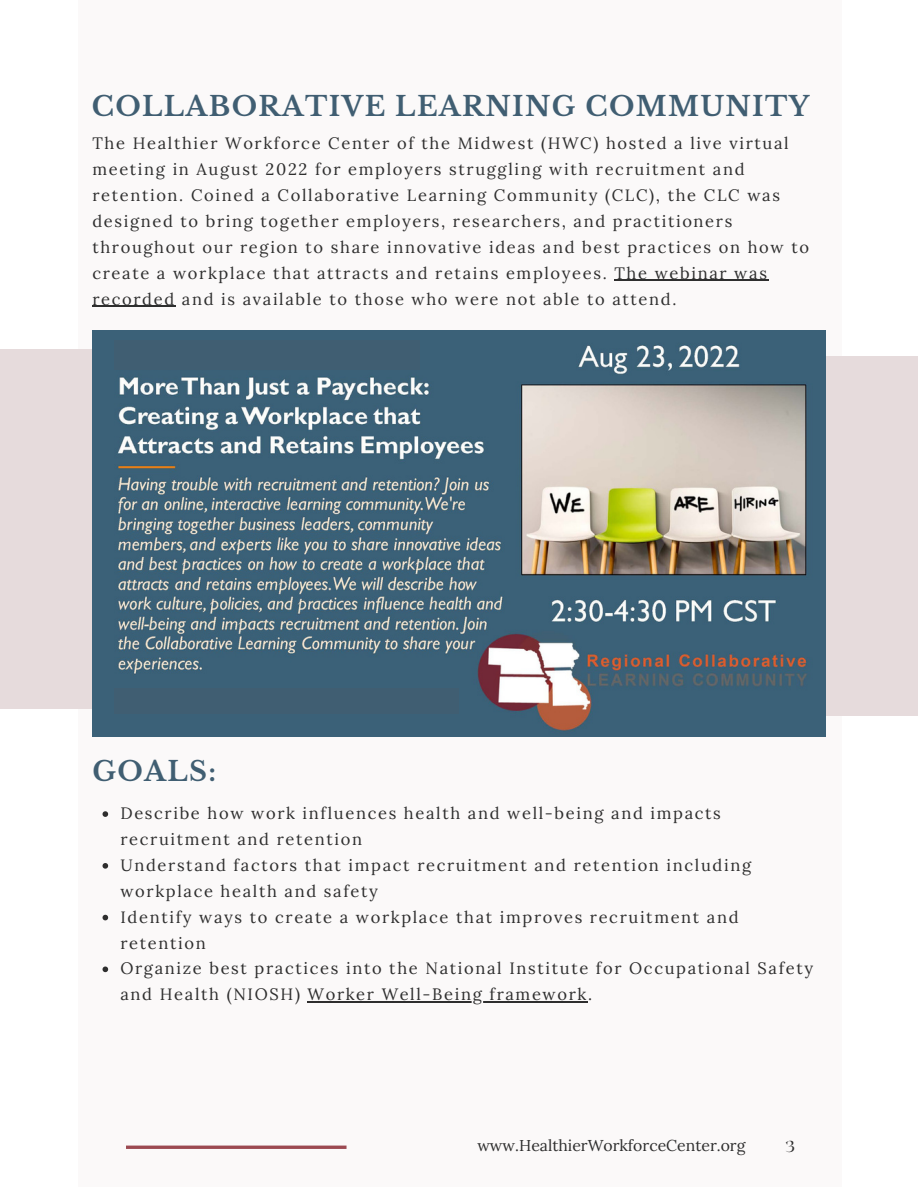
<style>
.page{position:relative;width:918px;height:1188px;background:#fff}
.page>*{position:absolute;margin:0;border:0;box-sizing:border-box;transform-origin:0 0}
.t1{font:700 27px "Libre Baskerville";letter-spacing:.05em;color:#405e72}
.t2{font:16.5px/25.8px "Lora";letter-spacing:.1em;color:#2e2e2e}
.t3{font:15.75px "Lora";color:#2e2e2e}
.t4{font:15.75px "Roxborough CF";color:#2e2e2e}
</style>
<div class="page">
<div style="left:79px;top:0;width:762px;height:1187px;background:#fbf9f9"></div>
<div style="left:0;top:350px;width:207px;height:359px;background:#e6dbdc"></div>
<div style="left:711px;top:356px;width:207px;height:360px;background:#e6dbdc"></div>
<img style="left:92px;top:330px;width:734px;height:407px">
<hr style="left:126px;top:1146px;width:221px;height:3px;background:#9c4a52">
<div style="left:114px;top:341px;width:306px;height:29px;background:#405e72"></div>
<hr style="left:614px;top:280px;width:155px;height:1px;background:#2e2e2e">
<hr style="left:92px;top:306px;width:84px;height:1px;background:#2e2e2e">
<svg style="left:103px;top:811px;width:5px;height:6px"></svg>
<svg style="left:103px;top:863px;width:5px;height:6px"></svg>
<svg style="left:103px;top:915px;width:5px;height:5px"></svg>
<svg style="left:103px;top:967px;width:5px;height:5px"></svg>
<hr style="left:308px;top:1001px;width:280px;height:2px;background:#2e2e2e">
<div style="left:114px;top:688px;width:344px;height:26px;background:#405e72"></div>
<h1 class="t1" style="left:92px;top:89px;width:719px">COLLABORATIVE LEARNING COMMUNITY</h1>
<p class="t2" style="left:92px;top:130px;width:718px">The Healthier Workforce Center of the Midwest (HWC) hosted a live virtual meeting in August 2022 for employers struggling with recruitment and retention. Coined a Collaborative Learning Community (CLC), the CLC was designed to bring together employers, researchers, and practitioners throughout our region to share innovative ideas and best practices on how to create a workplace that attracts and retains employees. The webinar was recorded and is available to those who were not able to attend.</p>
<h1 class="t1" style="left:92px;top:755px;width:125px">GOALS:</h1>
<p class="t2" style="left:120px;top:800px;width:694px">Describe how work influences health and well-being and impacts recruitment and retention<br>Understand factors that impact recruitment and retention including workplace health and safety<br>Identify ways to create a workplace that improves recruitment and retention<br>Organize best practices into the National Institute for Occupational Safety and Health (NIOSH) Worker Well-Being framework.</p>
<p class="t3" style="left:477px;top:1135px;width:270px">www.HealthierWorkforceCenter.org</p>
<p class="t4" style="left:786px;top:1136px;width:11px">3</p>
</div>
